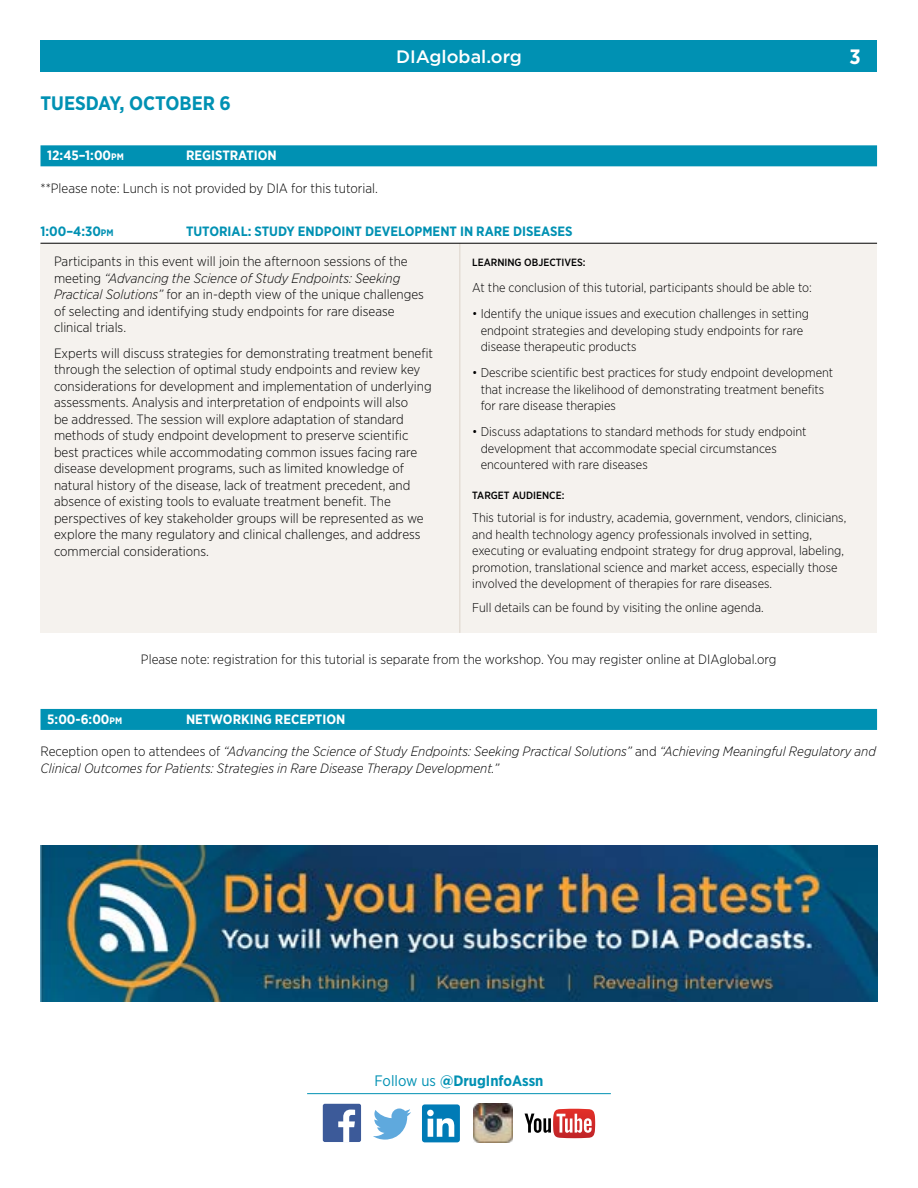
<style>
.page{position:relative;width:918px;height:1188px;background:#fff}
.page>*{position:absolute;margin:0;border:0;box-sizing:border-box;transform-origin:0 0}
.t1{font:700 20.85px "Gotham Narrow";color:#fff}
.t2{font:700 19.5px "Gotham Narrow";color:#0091b3}
.t3{font:500 18px "Gotham";color:#fff}
.t4{font:700 15px "Gotham Narrow";color:#0091b3}
.t5{font:300 13.5px/16.5px "Gotham Narrow";color:#000}
.t6{font:italic 300 13.5px/16.5px "Gotham Narrow";color:#000}
.t7{font:700 13.5px "Gotham Narrow";color:#0091b3}
.t8{font:700 13.5px "Gotham Narrow";color:#fff}
.t9{font:300 12.75px/16.5px "Gotham Narrow";color:#000}
.t10{font:500 10.5px "Gotham Narrow";color:#000}
.s1{font-size:9.45px}
.s2{font-style:italic}
.s3{font-style:normal}
.s4{font-weight:400;font-size:15.15px}
.s5{font-size:15.15px}
</style>
<div class="page">
<div style="left:41px;top:41px;width:836px;height:31px;background:#0091b3"></div>
<div style="left:40px;top:243px;width:838px;height:390px;background:#f5f2ee"></div>
<hr style="left:459px;top:243px;width:1px;height:390px;background:#e4ddd5">
<div style="left:40px;top:145px;width:837px;height:21px;background:#0091b3"></div>
<hr style="left:40px;top:243px;width:837px;height:1px;background:#000">
<div style="left:40px;top:709px;width:837px;height:21px;background:#0091b3"></div>
<hr style="left:307px;top:1093px;width:304px;height:1px;background:#0091b3">
<svg style="left:373px;top:1109px;width:38px;height:31px"></svg>
<div style="left:422px;top:1104px;width:38px;height:38px;background:#007bb6;border-radius:3px"></div>
<svg style="left:427px;top:1110px;width:27px;height:27px"></svg>
<svg style="left:525px;top:1109px;width:70px;height:29px"></svg>
<div style="left:323px;top:1104px;width:38px;height:38px;background:#3c5a99;border-radius:2px"></div>
<svg style="left:338px;top:1110px;width:17px;height:32px"></svg>
<img style="left:474px;top:1104px;width:39px;height:39px">
<img style="left:41px;top:845px;width:836px;height:157px">
<h3 class="t3" style="left:396px;top:45px;width:127px">DIAglobal.org</h3>
<h1 class="t1" style="left:849px;top:43px;width:13px">3</h1>
<h2 class="t2" style="left:40px;top:91px;width:48px">TUESDAY</h2>
<h2 class="t2" style="left:120px;top:91px;width:113px">, OCTOBER 6</h2>
<p class="t8" style="left:47px;top:147px;width:78px">12:45–1:00<span class="s1">PM</span></p>
<p class="t8" style="left:186px;top:147px;width:92px">REGISTRATION</p>
<p class="t5" style="left:41px;top:179px;width:339px">**Please note: Lunch is not provided by DIA for this tutorial.</p>
<p class="t7" style="left:41px;top:223px;width:75px">1:00–4:30<span class="s1">PM</span></p>
<p class="t7" style="left:186px;top:223px;width:85px">TUTORIAL: STUDY</p>
<p class="t7" style="left:298px;top:223px;width:17px">ENDPOINT</p>
<p class="t7" style="left:365px;top:223px;width:19px">DEVELOPMENT</p>
<p class="t7" style="left:460px;top:223px;width:34px">IN RARE</p>
<p class="t7" style="left:513px;top:223px;width:18px">DISEASES</p>
<p class="t5" style="left:54px;top:253px;width:371px">Participants in this event will join the afternoon sessions of the meeting <span class="s2">“Advancing the Science of Study Endpoints: Seeking Practical Solutions”</span> for an in-depth view of the unique challenges of selecting and identifying study endpoints for rare disease clinical trials.</p>
<p class="t5" style="left:54px;top:344px;width:381px">Experts will discuss strategies for demonstrating treatment benefit through the selection of optimal study endpoints and review key considerations for development and implementation of underlying assessments. Analysis and interpretation of endpoints will also<br>be addressed. The session will explore adaptation of standard methods of study endpoint development to preserve scientific best practices while accommodating common issues facing rare disease development programs, such as limited knowledge of natural history of the disease, lack of treatment precedent, and absence of existing tools to evaluate treatment benefit. The perspectives of key stakeholder groups will be represented as we explore the many regulatory and clinical challenges, and address commercial considerations.</p>
<p class="t10" style="left:472px;top:256px;width:13px">LEAR</p>
<p class="t10" style="left:497px;top:256px;width:41px">NING OBJECTI</p>
<p class="t10" style="left:565px;top:256px;width:23px">VES:</p>
<p class="t9" style="left:472px;top:279px;width:341px">At the conclusion of this tutorial, participants should be able to:</p>
<p class="t9" style="left:481px;top:305px;width:330px;text-indent:-8px">• Identify the unique issues and execution challenges in setting endpoint strategies and developing study endpoints for rare disease therapeutic products</p>
<p class="t9" style="left:481px;top:364px;width:354px;text-indent:-8px">• Describe scientific best practices for study endpoint development that increase the likelihood of demonstrating treatment benefits for rare disease therapies</p>
<p class="t9" style="left:481px;top:423px;width:327px;text-indent:-8px">• Discuss adaptations to standard methods for study endpoint development that accommodate special circumstances encountered with rare diseases</p>
<p class="t10" style="left:472px;top:489px;width:13px">TARGET</p>
<p class="t10" style="left:512px;top:489px;width:53px">AUDIENCE:</p>
<p class="t9" style="left:472px;top:509px;width:376px">This tutorial is for industry, academia, government, vendors, clinicians, and health technology agency professionals involved in setting, executing or evaluating endpoint strategy for drug approval, labeling, promotion, translational science and market access, especially those involved the development of therapies for rare diseases.</p>
<p class="t9" style="left:472px;top:599px;width:293px">Full details can be found by visiting the online agenda.</p>
<p class="t5" style="left:141px;top:651px;width:637px">Please note: registration for this tutorial is separate from the workshop. You may register online at DIAglobal.org</p>
<p class="t8" style="left:47px;top:711px;width:76px">5:00-6:00<span class="s1">PM</span></p>
<p class="t8" style="left:186px;top:711px;width:20px">NETWOR</p>
<p class="t8" style="left:241px;top:711px;width:17px">KING</p>
<p class="t8" style="left:275px;top:711px;width:17px">RECEPTION</p>
<p class="t6" style="left:40px;top:743px;width:837px"><span class="s3">Reception open to attendees of</span> “Advancing the Science of Study Endpoints: Seeking Practical Solutions” <span class="s3">and</span> “Achieving Meaningful Regulatory and<br>Clinical Outcomes for Patients: Strategies in Rare Disease Therapy Development.”</p>
<p class="t4" style="left:375px;top:1071px;width:170px"><span class="s4">Follow us</span> <span class="s5">@</span>DRUGINFOASSN</p>
</div>
